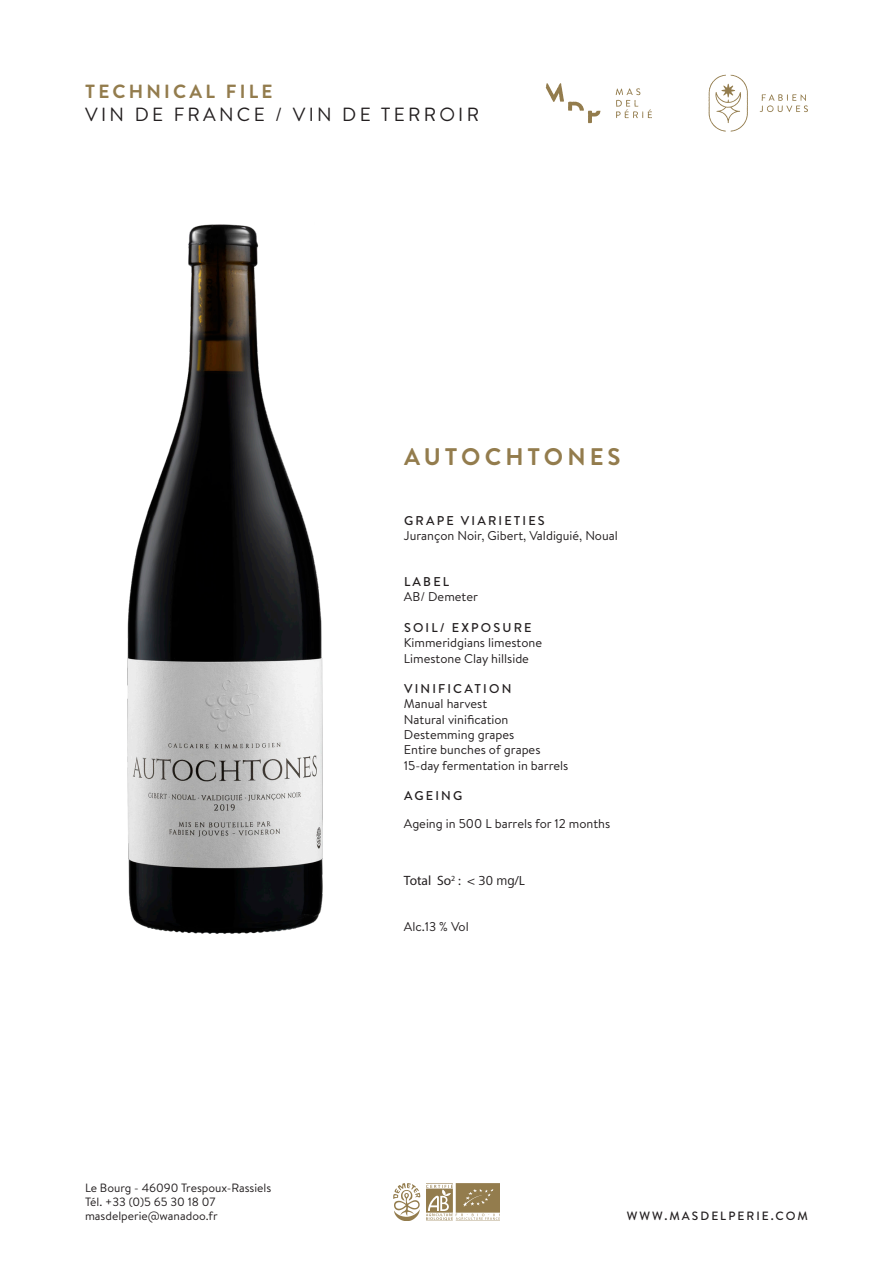
<style>
.page{position:relative;width:893px;height:1263px;background:#fff}
.page>*{position:absolute;margin:0;border:0;box-sizing:border-box;transform-origin:0 0}
.t1{font:700 24px "Brandon Text";letter-spacing:.17em;color:#937c4d}
.t2{font:19.05px "Brandon Text";letter-spacing:.17em;color:#231f20}
.t3{font:700 19.05px "Brandon Text";letter-spacing:.17em;color:#937c4d}
.t4{font:13.5px "Myriad Pro";color:#231f20}
.t5{font:12.75px "Brandon Text";color:#231f20}
.t6{font:500 12.75px "Brandon Text";letter-spacing:.17em;color:#231f20}
.t7{font:12px "Brandon Text";color:#231f20}
.t8{font:500 12px "Brandon Text";letter-spacing:.17em;color:#231f20}
.s1{font-family:"Frutiger Next LTW1 G"}
</style>
<div class="page">
<svg style="left:709px;top:75px;width:39px;height:57px"></svg>
<svg style="left:760px;top:94px;width:48px;height:18px"></svg>
<svg style="left:616px;top:88px;width:36px;height:30px"></svg>
<svg style="left:546px;top:83px;width:54px;height:40px"></svg>
<img style="left:127px;top:224px;width:196px;height:710px">
<svg style="left:393px;top:1183px;width:27px;height:37px"></svg>
<svg style="left:426px;top:1183px;width:74px;height:37px"></svg>
<p class="t3" style="left:85px;top:79px;width:189px">TECHNICAL FILE</p>
<p class="t2" style="left:85px;top:102px;width:395px">VIN DE FRANCE / VIN DE TERROIR</p>
<p class="t1" style="left:404px;top:440px;width:218px">AUTOCHTONES</p>
<p class="t6" style="left:404px;top:512px;width:142px">GRAPE VIARIETIES</p>
<p class="t5" style="left:404px;top:527px;width:215px">Jurançon Noir, Gibert, Valdiguié, Noual</p>
<p class="t6" style="left:404px;top:573px;width:47px">LABEL</p>
<p class="t5" style="left:404px;top:588px;width:76px">AB/ Demeter</p>
<p class="t6" style="left:404px;top:619px;width:129px">SOIL/ EXPOSURE</p>
<p class="t5" style="left:404px;top:634px;width:140px">Kimmeridgians limestone</p>
<p class="t5" style="left:404px;top:649px;width:127px">Limestone Clay hillside</p>
<p class="t6" style="left:404px;top:680px;width:109px">VINIFICATION</p>
<p class="t5" style="left:404px;top:695px;width:85px">Manual harvest</p>
<p class="t5" style="left:404px;top:711px;width:106px">Natural vinification</p>
<p class="t5" style="left:404px;top:726px;width:112px">Destemming grapes</p>
<p class="t5" style="left:404px;top:741px;width:138px">Entire bunches of grapes</p>
<p class="t5" style="left:404px;top:756px;width:166px">15-day fermentation in barrels</p>
<p class="t6" style="left:404px;top:787px;width:60px">AGEING</p>
<p class="t5" style="left:404px;top:815px;width:208px">Ageing in 500 L barrels for 12 months</p>
<p class="t7" style="left:85px;top:1179px;width:188px">Le Bourg - 46090 Trespoux-Rassiels</p>
<p class="t7" style="left:85px;top:1194px;width:132px">Tél. +33 (0)5 65 30 18 07</p>
<p class="t7" style="left:85px;top:1208px;width:134px">masdelperie@wanadoo.fr</p>
<p class="t4" style="left:404px;top:872px;width:122px">Total So<sup>2</sup> : <span class="s1">&lt; 30 mg/L</span></p>
<p class="t5" style="left:404px;top:917px;width:66px">Alc.13 % Vol</p>
<p class="t8" style="left:627px;top:1208px;width:182px">WWW.MASDELPERIE.COM</p>
</div>
